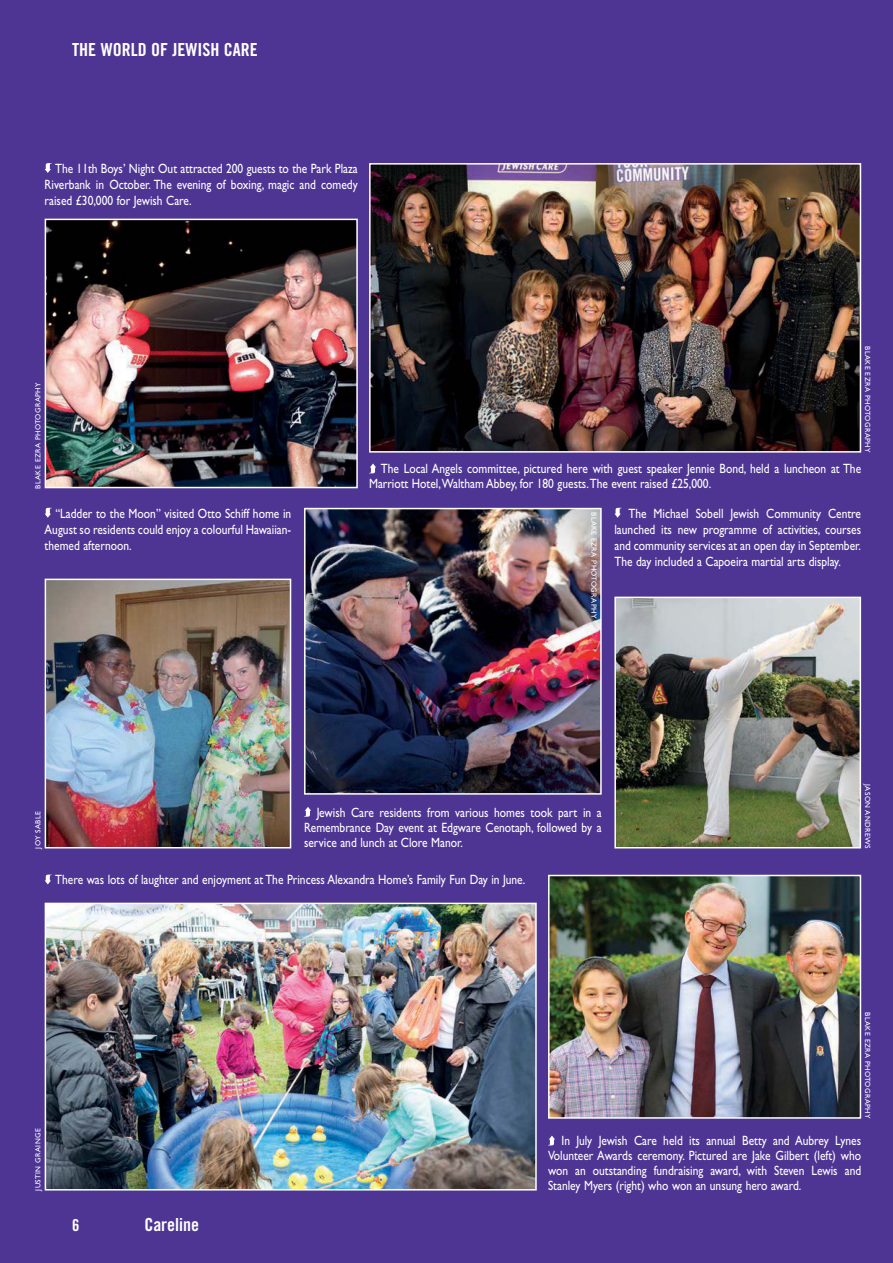
<style>
.page{position:relative;width:893px;height:1263px;background:#4e3594}
.page>*{position:absolute;margin:0;border:0;box-sizing:border-box;transform-origin:0 0}
.t1{font:18px "Trade Gothic Bold Cond Twenty";color:#fff}
.t2{font:16.5px "Trade Gothic Bold Cond Twenty";color:#fff}
.t3{font:13.5px/16.2px "Gill Sans Std";color:#fff;text-align:justify;scale:.85 1}
.t4{font:7.5px "Gill Sans Std";letter-spacing:.05em;color:#fff}
</style>
<div class="page">
<hr style="left:892px;top:777px;width:1px;height:486px;background:#9687c0">
<hr style="left:892px;top:0;width:1px;height:795px;background:#4e3594">
<img style="left:372px;top:166px;width:486px;height:284px">
<div style="left:369px;top:163px;width:492px;height:290px;border:2px solid #fff"></div>
<svg style="left:369px;top:463px;width:7px;height:10px"></svg>
<svg style="left:304px;top:807px;width:7px;height:10px"></svg>
<svg style="left:45px;top:508px;width:7px;height:10px"></svg>
<svg style="left:614px;top:508px;width:7px;height:10px"></svg>
<svg style="left:549px;top:1135px;width:6px;height:10px"></svg>
<svg style="left:45px;top:875px;width:7px;height:9px"></svg>
<img style="left:48px;top:222px;width:307px;height:263px">
<div style="left:45px;top:219px;width:313px;height:269px;border:2px solid #fff"></div>
<img style="left:48px;top:906px;width:486px;height:281px">
<div style="left:45px;top:903px;width:492px;height:287px;border:2px solid #fff"></div>
<img style="left:551px;top:878px;width:307px;height:238px">
<div style="left:548px;top:875px;width:313px;height:244px;border:2px solid #fff"></div>
<img style="left:48px;top:582px;width:240px;height:263px">
<div style="left:45px;top:579px;width:246px;height:269px;border:2px solid #fff"></div>
<img style="left:617px;top:600px;width:241px;height:245px">
<div style="left:614px;top:597px;width:247px;height:251px;border:2px solid #fff"></div>
<img style="left:307px;top:511px;width:292px;height:281px">
<div style="left:304px;top:508px;width:298px;height:287px;border:2px solid #fff"></div>
<svg style="left:45px;top:163px;width:7px;height:10px"></svg>
<h1 class="t1" style="left:72px;top:43px;width:187px">THE WORLD OF JEWISH CARE</h1>
<p class="t3" style="left:45px;top:162px;width:370px;text-indent:10px">The 11th Boys’ Night Out attracted 200 guests to the Park Plaza Riverbank in October. The evening of boxing, magic and comedy raised £30,000 for Jewish Care.</p>
<p class="t4" style="left:35px;top:489px;width:108px;rotate:-90deg">BLAKE EZRA PHOTOGRAPHY</p>
<p class="t4" style="left:871px;top:346px;width:108px;rotate:90deg">BLAKE EZRA PHOTOGRAPHY</p>
<p class="t3" style="left:369px;top:463px;width:580px;line-height:15px;text-indent:12px">The Local Angels committee, pictured here with guest speaker Jennie Bond, held a luncheon at The<br>Marriott Hotel, Waltham Abbey, for 180 guests. The event raised £25,000.</p>
<p class="t3" style="left:45px;top:506px;width:292px;text-indent:11px">“Ladder to the Moon” visited Otto Schiff home in August so residents could enjoy a colourful Hawaiian&shy;themed afternoon.</p>
<p class="t3" style="left:614px;top:506px;width:292px;text-indent:14px">The Michael Sobell Jewish Community Centre launched its new programme of activities, courses and community services at an open day in September.<br>The day included a Capoeira martial arts display.</p>
<p class="t4" style="left:597px;top:512px;width:108px;rotate:90deg">BLAKE EZRA PHOTOGRAPHY</p>
<p class="t4" style="left:35px;top:849px;width:39px;rotate:-90deg">JOY SABLE</p>
<p class="t3" style="left:304px;top:806px;width:352px;line-height:15px;text-indent:13px">Jewish Care residents from various homes took part in a Remembrance Day event at Edgware Cenotaph, followed by a service and lunch at Clore Manor.</p>
<p class="t3" style="left:55px;top:873px;width:555px">There was lots of laughter and enjoyment at The Princess Alexandra Home’s Family Fun Day in June.</p>
<p class="t4" style="left:871px;top:784px;width:66px;rotate:90deg">JASON ANDREWS</p>
<p class="t4" style="left:35px;top:1191px;width:64px;rotate:-90deg">JUSTIN GRAINGE</p>
<p class="t2" style="left:72px;top:1219px;width:9px">6</p>
<h1 class="t1" style="left:144px;top:1218px;width:56px">Careline</h1>
<p class="t4" style="left:871px;top:1012px;width:108px;rotate:90deg">BLAKE EZRA PHOTOGRAPHY</p>
<p class="t3" style="left:548px;top:1135px;width:370px;line-height:15px;text-indent:13px">In July Jewish Care held its annual Betty and Aubrey Lynes Volunteer Awards ceremony. Pictured are Jake Gilbert (left) who won an outstanding fundraising award, with Steven Lewis and Stanley Myers (right) who won an unsung hero award.</p>
</div>
